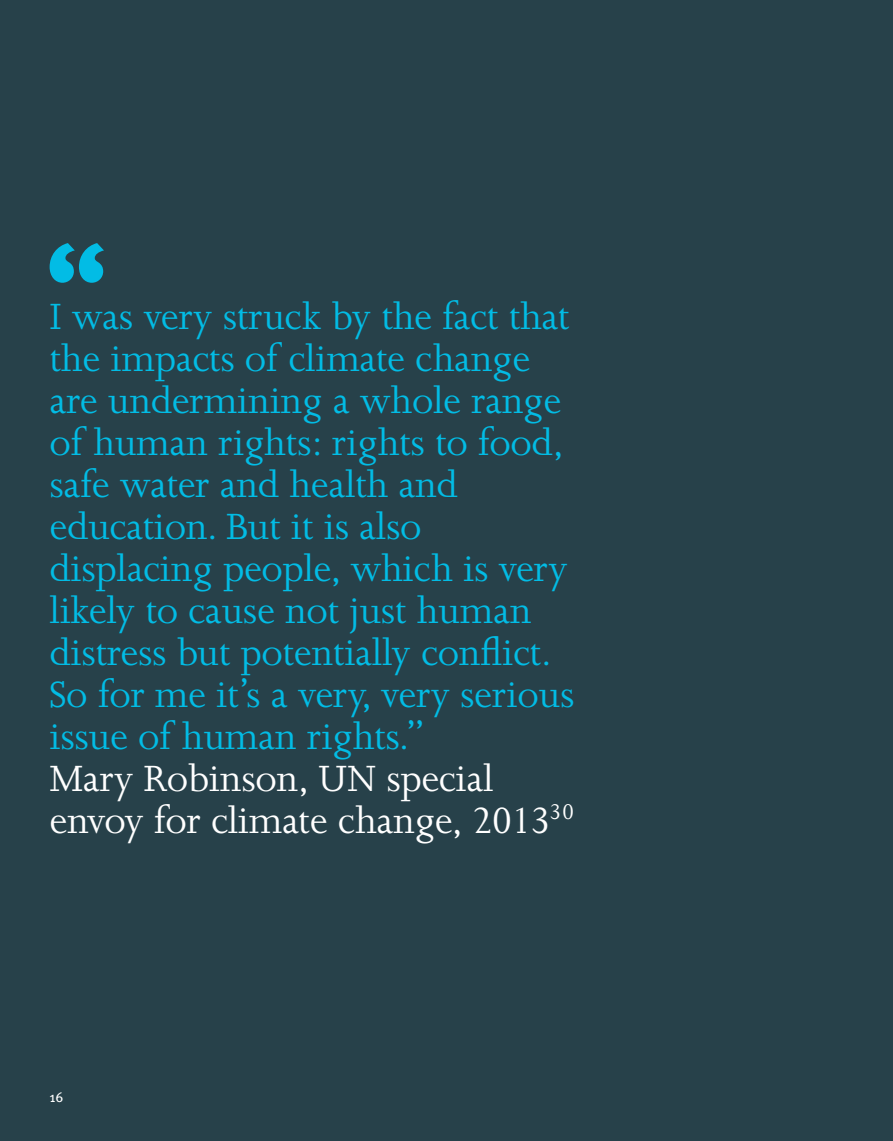
<style>
.page{position:relative;width:893px;height:1141px;background:#27414a}
.page>*{position:absolute;margin:0;border:0;box-sizing:border-box;transform-origin:0 0}
.t1{font:42px/42px "Joanna";letter-spacing:-.01em;color:#02bce5}
.t2{font:42px/42px "Joanna";letter-spacing:-.01em;color:#fff}
.t3{font:14px "Meta OT";color:#fff}
</style>
<div class="page">
<svg style="left:50px;top:243px;width:54px;height:40px"></svg>
<p class="t1" style="left:50px;top:296px;width:526px">I was very struck by the fact that the impacts of climate change are undermining a whole range of human rights: rights to food, safe water and health and education. But it is also displacing people, which is very likely to cause not just human distress but potentially conflict.<br>So for me it’s a very, very serious issue of human rights.”</p>
<p class="t2" style="left:50px;top:758px;width:526px">Mary Robinson, UN special envoy for climate change, 2013<sup>30</sup></p>
<p class="t3" style="left:50px;top:1088px;width:16px">16</p>
</div>
